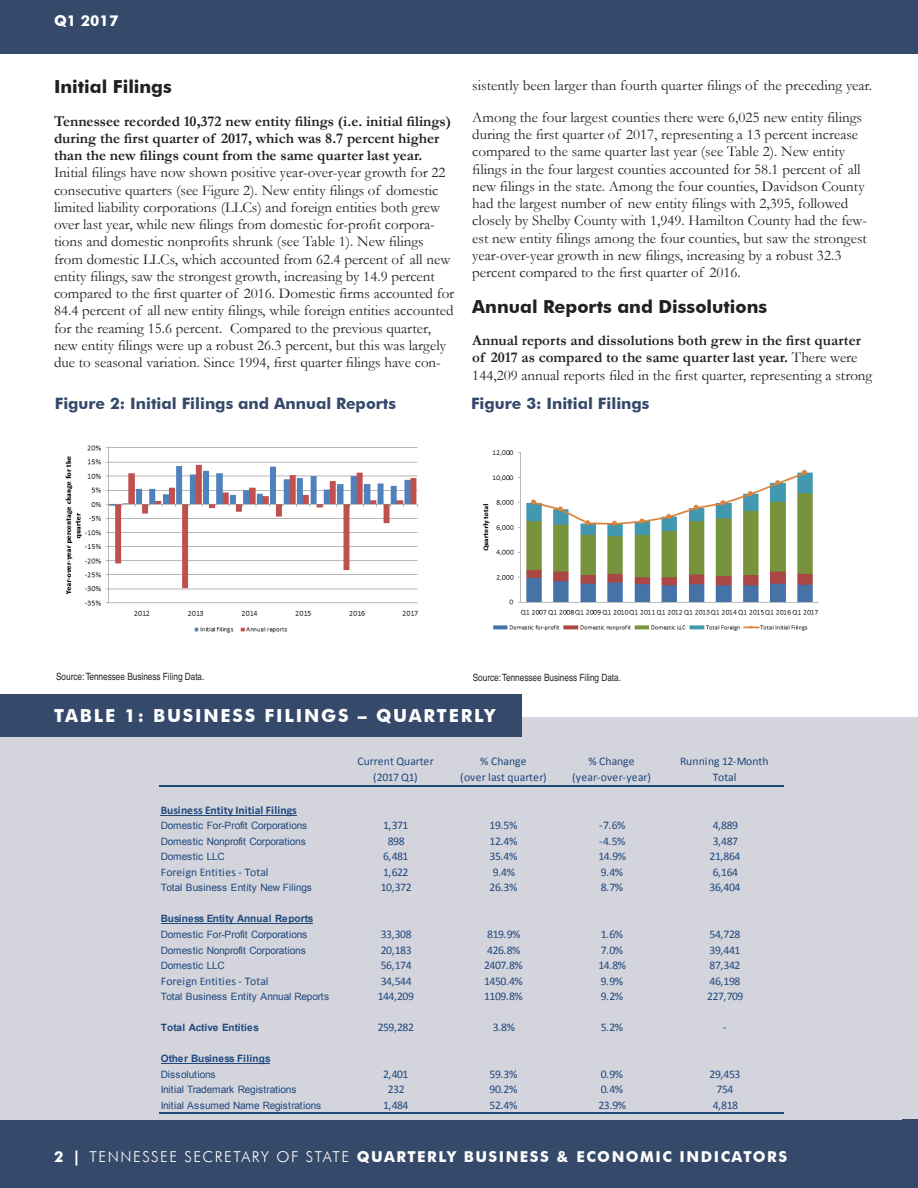
<style>
.page{position:relative;width:918px;height:1188px;background:#fff}
.page>*{position:absolute;margin:0;border:0;box-sizing:border-box;transform-origin:0 0}
.t1{font:700 18px "Futura BT";color:#231f20}
.Subhead_2{font:700 18px "Futura BT";letter-spacing:.1em;color:#fff}
.FigTabs{font:700 15.75px "Futura BT";color:#35496a}
.t2{font:15px/17.2px "Garamond";color:#231f20}
.t3{font:700 15px/17.2px "Garamond";color:#231f20}
.Subhead_2-2{font:700 15px "Futura BT";letter-spacing:.1em;color:#fff}
.t4{font:11.7px "Calibri";letter-spacing:-.04em;color:#1f497d}
.t5{font:11.7px/15.6px "Calibri";letter-spacing:.005em;color:#1f497d;text-align:center}
.t6{font:11.7px/15.6px "Calibri";letter-spacing:.01em;color:#1f497d;text-align:center}
.t7{font:700 11.7px "Calibri";color:#1f497d}
.t8{font:11.7px/15.6px "Calibri";letter-spacing:-.005em;color:#1f497d;text-align:center}
.t9{font:10.05px/15.6px "Arial";letter-spacing:-.02em;color:#1f497d}
.Table_Notes{font:condensed 10.05px "Helvetica";color:#231f20}
.t10{font:700 10.05px/15.6px "Arial";letter-spacing:.005em;color:#1f497d}
.t11{font:10.05px "Arial";letter-spacing:.005em;color:#1f497d}
.s1{font-weight:700}
.s2{font-weight:400}
.s3{font-weight:300}
</style>
<div class="page">
<div style="left:0;top:1118px;width:918px;height:70px;background:#35496a"></div>
<div style="left:0;top:0;width:918px;height:54px;background:#35496a"></div>
<div style="left:0;top:717px;width:918px;height:403px;background:#d4d4dd"></div>
<div style="left:0;top:694px;width:522px;height:42px;background:#35496a"></div>
<img style="left:65px;top:445px;width:353px;height:188px">
<img style="left:483px;top:450px;width:336px;height:181px">
<hr style="left:161px;top:815px;width:136px;height:1px;background:#1f497d">
<hr style="left:161px;top:923px;width:151px;height:1px;background:#1f497d">
<hr style="left:161px;top:1063px;width:109px;height:1px;background:#1f497d">
<hr style="left:159px;top:785px;width:624px;height:1px;background:#1f497d">
<hr style="left:159px;top:1112px;width:624px;height:2px;background:#1f497d">
<p class="Subhead_2-2" style="left:54px;top:12px;width:66px">Q1 2017</p>
<p class="t1" style="left:54px;top:76px;width:119px">Initial Filings</p>
<p class="t2" style="left:54px;top:112px;width:402px"><span class="s1">Tennessee recorded 10,372 new entity filings (i.e. initial filings) during the first quarter of 2017, which was 8.7 percent higher than the new filings count from the same quarter last year.<br></span>Initial filings have now shown positive year-over-year growth for 22 consecutive quarters (see Figure 2). New entity filings of domestic limited liability corporations (LLCs) and foreign entities both grew over last year, while new filings from domestic for-profit corpora&shy;tions and domestic nonprofits shrunk (see Table 1). New filings from domestic LLCs, which accounted from 62.4 percent of all new entity filings, saw the strongest growth, increasing by 14.9 percent compared to the first quarter of 2016. Domestic firms accounted for 84.4 percent of all new entity filings, while foreign entities accounted for the reaming 15.6 percent. Compared to the previous quarter, new entity filings were up a robust 26.3 percent, but this was largely due to seasonal variation. Since 1994, first quarter filings have con-</p>
<p class="FigTabs" style="left:55px;top:394px;width:343px">Figure 2: Initial Filings and Annual Reports</p>
<p class="t2" style="left:472px;top:76px;width:401px">sistently been larger than fourth quarter filings of the preceding year.</p>
<p class="t2" style="left:472px;top:108px;width:396px">Among the four largest counties there were 6,025 new entity filings during the first quarter of 2017, representing a 13 percent increase compared to the same quarter last year (see Table 2). New entity filings in the four largest counties accounted for 58.1 percent of all new filings in the state. Among the four counties, Davidson County had the largest number of new entity filings with 2,395, followed closely by Shelby County with 1,949. Hamilton County had the few&shy;est new entity filings among the four counties, but saw the strongest year-over-year growth in new filings, increasing by a robust 32.3 percent compared to the first quarter of 2016.</p>
<p class="t1" style="left:472px;top:295px;width:296px">Annual Reports and Dissolutions</p>
<p class="t3" style="left:472px;top:332px;width:402px">Annual reports and dissolutions both grew in the first quarter of 2017 as compared to the same quarter last year. <span class="s2">There were<br>144,209 annual reports filed in the first quarter, representing a strong</span></p>
<p class="FigTabs" style="left:471px;top:394px;width:180px">Figure 3: Initial Filings</p>
<p class="Table_Notes" style="left:56px;top:671px;width:150px">Source: Tennessee Business Filing Data.</p>
<p class="Table_Notes" style="left:473px;top:672px;width:150px">Source: Tennessee Business Filing Data.</p>
<p class="Subhead_2" style="left:54px;top:705px;width:443px">TABLE 1: BUSINESS FILINGS – QUARTERLY</p>
<p class="t8" style="left:358px;top:754px;width:78px">Current Quarter (2017 Q1)</p>
<p class="t6" style="left:460px;top:754px;width:88px">% Change<br>(over last quarter)</p>
<p class="t6" style="left:572px;top:754px;width:80px">% Change (year-over-year)</p>
<p class="t5" style="left:680px;top:754px;width:90px">Running 12-Month<br>Total</p>
<p class="t7" style="left:161px;top:802px;width:138px">Business Entity Initial Filings</p>
<p class="t9" style="left:161px;top:818px;width:148px">Domestic For-Profit Corporations</p>
<p class="t4" style="left:383px;top:818px;width:27px">1,371</p>
<p class="t4" style="left:490px;top:818px;width:29px">19.5%</p>
<p class="t4" style="left:599px;top:818px;width:28px">-7.6%</p>
<p class="t4" style="left:713px;top:818px;width:27px">4,889</p>
<p class="t9" style="left:161px;top:834px;width:146px">Domestic Nonprofit Corporations</p>
<p class="t4" style="left:388px;top:833px;width:18px">898</p>
<p class="t4" style="left:490px;top:833px;width:29px">12.4%</p>
<p class="t4" style="left:599px;top:833px;width:28px">-4.5%</p>
<p class="t4" style="left:713px;top:833px;width:27px">3,487</p>
<p class="t9" style="left:161px;top:849px;width:66px">Domestic LLC</p>
<p class="t4" style="left:383px;top:849px;width:27px">6,481</p>
<p class="t4" style="left:490px;top:849px;width:29px">35.4%</p>
<p class="t4" style="left:598px;top:849px;width:29px">14.9%</p>
<p class="t4" style="left:710px;top:849px;width:32px">21,864</p>
<p class="t5" style="left:161px;top:864px;width:109px">Foreign Entities - Total</p>
<p class="t4" style="left:383px;top:865px;width:27px">1,622</p>
<p class="t4" style="left:493px;top:865px;width:24px">9.4%</p>
<p class="t4" style="left:601px;top:865px;width:24px">9.4%</p>
<p class="t4" style="left:713px;top:865px;width:27px">6,164</p>
<p class="t11" style="left:161px;top:881px;width:153px">Total Business Entity New Filings</p>
<p class="t4" style="left:381px;top:880px;width:32px">10,372</p>
<p class="t4" style="left:490px;top:880px;width:29px">26.3%</p>
<p class="t4" style="left:601px;top:880px;width:24px">8.7%</p>
<p class="t4" style="left:710px;top:880px;width:32px">36,404</p>
<p class="t9" style="left:161px;top:911px;width:154px"><span class="s1">Business Entity Annual Reports<br></span>Domestic For-Profit Corporations</p>
<p class="t4" style="left:381px;top:927px;width:32px">33,308</p>
<p class="t4" style="left:487px;top:927px;width:35px">819.9%</p>
<p class="t4" style="left:601px;top:927px;width:24px">1.6%</p>
<p class="t4" style="left:710px;top:927px;width:32px">54,728</p>
<p class="t9" style="left:161px;top:942px;width:146px">Domestic Nonprofit Corporations</p>
<p class="t4" style="left:381px;top:942px;width:32px">20,183</p>
<p class="t4" style="left:487px;top:942px;width:35px">426.8%</p>
<p class="t4" style="left:601px;top:942px;width:24px">7.0%</p>
<p class="t4" style="left:710px;top:942px;width:32px">39,441</p>
<p class="t9" style="left:161px;top:958px;width:66px">Domestic LLC</p>
<p class="t4" style="left:381px;top:958px;width:32px">56,174</p>
<p class="t4" style="left:484px;top:958px;width:40px">2407.8%</p>
<p class="t4" style="left:598px;top:958px;width:29px">14.8%</p>
<p class="t4" style="left:710px;top:958px;width:32px">87,342</p>
<p class="t5" style="left:161px;top:973px;width:109px">Foreign Entities - Total</p>
<p class="t4" style="left:381px;top:973px;width:32px">34,544</p>
<p class="t4" style="left:484px;top:973px;width:40px">1450.4%</p>
<p class="t4" style="left:601px;top:973px;width:24px">9.9%</p>
<p class="t4" style="left:710px;top:973px;width:32px">46,198</p>
<p class="t9" style="left:161px;top:989px;width:170px">Total Business Entity Annual Reports</p>
<p class="t4" style="left:378px;top:989px;width:38px">144,209</p>
<p class="t4" style="left:484px;top:989px;width:40px">1109.8%</p>
<p class="t4" style="left:601px;top:989px;width:24px">9.2%</p>
<p class="t4" style="left:707px;top:989px;width:38px">227,709</p>
<p class="t10" style="left:161px;top:1020px;width:100px">Total Active Entities</p>
<p class="t4" style="left:378px;top:1020px;width:38px">259,282</p>
<p class="t4" style="left:493px;top:1020px;width:24px">3.8%</p>
<p class="t4" style="left:601px;top:1020px;width:24px">5.2%</p>
<p class="t4" style="left:723px;top:1020px;width:5px">-</p>
<p class="t10" style="left:161px;top:1051px;width:111px">Other Business Filings<br><span class="s2">Dissolutions</span></p>
<p class="t4" style="left:383px;top:1067px;width:27px">2,401</p>
<p class="t4" style="left:490px;top:1067px;width:29px">59.3%</p>
<p class="t4" style="left:601px;top:1067px;width:24px">0.9%</p>
<p class="t4" style="left:710px;top:1067px;width:32px">29,453</p>
<p class="t9" style="left:161px;top:1082px;width:137px">Initial Trademark Registrations</p>
<p class="t4" style="left:388px;top:1082px;width:18px">232</p>
<p class="t4" style="left:490px;top:1082px;width:29px">90.2%</p>
<p class="t4" style="left:601px;top:1082px;width:24px">0.4%</p>
<p class="t4" style="left:717px;top:1082px;width:18px">754</p>
<p class="t9" style="left:161px;top:1098px;width:162px">Initial Assumed Name Registrations</p>
<p class="t4" style="left:383px;top:1098px;width:27px">1,484</p>
<p class="t4" style="left:490px;top:1098px;width:29px">52.4%</p>
<p class="t4" style="left:598px;top:1098px;width:29px">23.9%</p>
<p class="t4" style="left:713px;top:1098px;width:27px">4,818</p>
<p class="Subhead_2-2" style="left:54px;top:1147px;width:735px">2 | <span class="s3">TENNESSEE SECRETARY OF STATE</span> QUARTERLY BUSINESS &amp; ECONOMIC INDICATORS</p>
</div>
